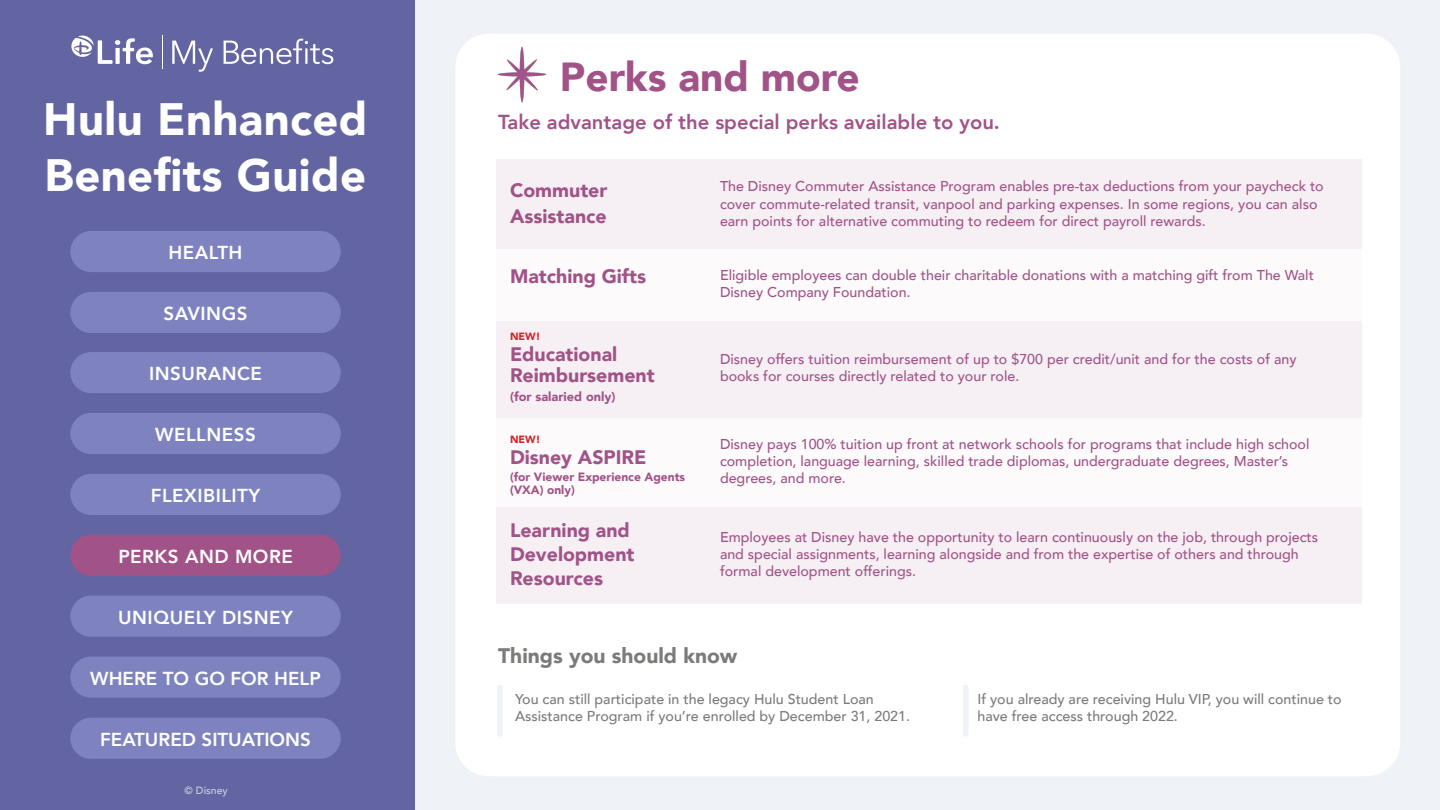
<style>
.page{position:relative;width:1440px;height:810px;background:#eff3f7}
.page>*{position:absolute;margin:0;border:0;box-sizing:border-box;transform-origin:0 0}
.t1{font:900 45.3px/55.9px "Avenir";letter-spacing:.01em;color:#fff}
.t2{font:900 40.5px "Avenir";color:#a15388}
.t3{font:900 21px "Avenir";color:#7c7b7a}
.t4{font:800 20.25px "Avenir";color:#a15388}
.t5{font:900 19.5px/24px "Avenir";color:#a15388}
.t6{font:800 18.75px "Avenir";letter-spacing:.025em;color:#fff}
.t7{font:800 18.75px "Avenir";color:#fff}
.t8{font:500 14.25px/17.1px "Avenir";color:#a15388}
.t9{font:500 14.25px/17.1px "Avenir";color:#7c7b7a}
.t10{font:900 12.75px "Avenir";color:#a15388}
.t11{font:900 12px/13.5px "Avenir";color:#a15388}
.t12{font:900 10.5px "Avenir";color:#d2232a}
.t13{font:500 10.5px "Avenir";color:#eff3f7}
</style>
<div class="page">
<div style="left:0;top:0;width:415px;height:810px;background:#6265a2"></div>
<div style="left:455px;top:34px;width:945px;height:742px;background:#fff;border-radius:34px"></div>
<hr style="left:162px;top:35px;width:1px;height:34px;background:#fff">
<svg style="left:71px;top:36px;width:82px;height:28px"></svg>
<svg style="left:172px;top:41px;width:41px;height:31px"></svg>
<svg style="left:224px;top:39px;width:109px;height:25px"></svg>
<div style="left:497px;top:160px;width:865px;height:443px;background:#fcfafb"></div>
<div style="left:497px;top:160px;width:865px;height:89px;background:#f6f0f4"></div>
<div style="left:497px;top:321px;width:865px;height:96px;background:#f6f0f4"></div>
<div style="left:497px;top:507px;width:865px;height:96px;background:#f6f0f4"></div>
<div style="left:497px;top:685px;width:6px;height:52px;background:#eff3f7;border-radius:3px"></div>
<div style="left:963px;top:685px;width:6px;height:52px;background:#eff3f7;border-radius:3px"></div>
<img style="left:497px;top:46px;width:50px;height:57px">
<div style="left:70px;top:231px;width:271px;height:41px;background:#7e83bf;border-radius:21px"></div>
<div style="left:70px;top:413px;width:271px;height:41px;background:#7e83bf;border-radius:21px"></div>
<div style="left:70px;top:292px;width:271px;height:41px;background:#7e83bf;border-radius:21px"></div>
<div style="left:70px;top:474px;width:271px;height:41px;background:#7e83bf;border-radius:21px"></div>
<div style="left:70px;top:596px;width:271px;height:41px;background:#7e83bf;border-radius:21px"></div>
<div style="left:70px;top:352px;width:271px;height:41px;background:#7e83bf;border-radius:21px"></div>
<div style="left:70px;top:535px;width:271px;height:41px;background:#a15388;border-radius:21px"></div>
<div style="left:70px;top:657px;width:271px;height:41px;background:#7e83bf;border-radius:21px"></div>
<div style="left:70px;top:718px;width:271px;height:41px;background:#7e83bf;border-radius:21px"></div>
<h1 class="t1" style="left:43px;top:90px;width:326px">Hulu Enhanced<br>Benefits Guide</h1>
<h3 class="t6" style="left:169px;top:238px;width:75px">HEALTH</h3>
<h3 class="t6" style="left:164px;top:299px;width:85px">SAVINGS</h3>
<h3 class="t6" style="left:149px;top:359px;width:114px">INSURANCE</h3>
<h3 class="t6" style="left:155px;top:420px;width:102px">WELLNESS</h3>
<h3 class="t6" style="left:151px;top:481px;width:111px">FLEXIBILITY</h3>
<h3 class="t6" style="left:118px;top:542px;width:176px">PERKS AND MORE</h3>
<h3 class="t6" style="left:118px;top:603px;width:176px">UNIQUELY DISNEY</h3>
<h3 class="t7" style="left:90px;top:664px;width:232px">WHERE TO GO FOR HELP</h3>
<h3 class="t7" style="left:100px;top:725px;width:212px">FEATURED SITUATIONS</h3>
<p class="t13" style="left:185px;top:781px;width:45px">© Disney</p>
<h2 class="t2" style="left:560px;top:42px;width:301px">Perks and more</h2>
<h3 class="t4" style="left:498px;top:106px;width:503px">Take advantage of the special perks available to you.</h3>
<h3 class="t5" style="left:510px;top:176px;width:99px;line-height:26.2px">Commuter<br>Assistance</h3>
<h3 class="t5" style="left:510px;top:264px;width:138px">Matching Gifts</h3>
<p class="t12" style="left:510px;top:327px;width:32px">NEW!</p>
<h3 class="t5" style="left:510px;top:342px;width:146px;line-height:21.8px">Educational<br>Reimbursement</h3>
<p class="t10" style="left:510px;top:386px;width:107px">(for salaried only)</p>
<p class="t12" style="left:510px;top:430px;width:32px">NEW!</p>
<h3 class="t5" style="left:510px;top:444px;width:138px">Disney ASPIRE</h3>
<p class="t11" style="left:510px;top:470px;width:177px">(for Viewer Experience Agents (VXA) only)</p>
<h3 class="t5" style="left:510px;top:518px;width:126px">Learning and<br>Development<br>Resources</h3>
<p class="t8" style="left:720px;top:177px;width:605px">The Disney Commuter Assistance Program enables pre-tax deductions from your paycheck to cover commute-related transit, vanpool and parking expenses. In some regions, you can also earn points for alternative commuting to redeem for direct payroll rewards.</p>
<p class="t8" style="left:720px;top:265px;width:595px">Eligible employees can double their charitable donations with a matching gift from The Walt<br>Disney Company Foundation.</p>
<p class="t8" style="left:720px;top:349px;width:578px">Disney offers tuition reimbursement of up to $700 per credit/unit and for the costs of any books for courses directly related to your role.</p>
<p class="t8" style="left:720px;top:434px;width:591px">Disney pays 100% tuition up front at network schools for programs that include high school completion, language learning, skilled trade diplomas, undergraduate degrees, Master’s degrees, and more.</p>
<p class="t8" style="left:720px;top:528px;width:600px">Employees at Disney have the opportunity to learn continuously on the job, through projects and special assignments, learning alongside and from the expertise of others and through formal development offerings.</p>
<h3 class="t3" style="left:498px;top:638px;width:241px">Things you should know</h3>
<p class="t9" style="left:515px;top:690px;width:396px">You can still participate in the legacy Hulu Student Loan<br>Assistance Program if you’re enrolled by December 31, 2021.</p>
<p class="t9" style="left:978px;top:690px;width:366px">If you already are receiving Hulu VIP, you will continue to have free access through 2022.</p>
</div>
